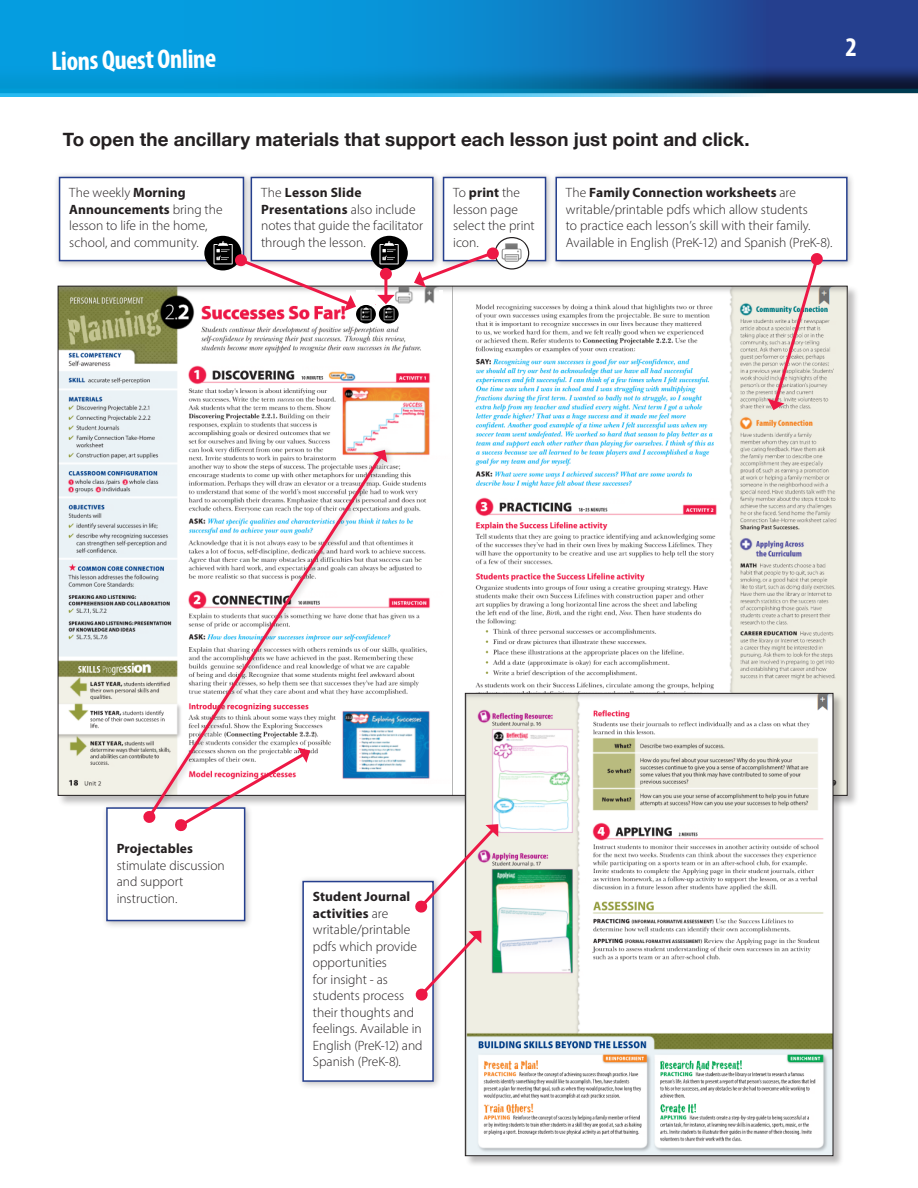
<style>
.page{position:relative;width:918px;height:1188px;background:#fff}
.page>*{position:absolute;margin:0;border:0;box-sizing:border-box;transform-origin:0 0}
.Lesson_Title{font:700 condensed 27px "Myriad Pro";color:#fff}
.Lesson_Intro_Text{font:700 18.75px "Helvetica Neue";letter-spacing:.005em;color:#231f20}
.Sidebar_Connect_text{font:300 13.5px/16.5px "Myriad Pro";color:#231f20}
.s1{font-weight:700}
</style>
<div class="page">
<img style="left:60px;top:288px;width:786px;height:506px">
<div style="left:356px;top:290px;width:87px;height:34px;background:#fff"></div>
<div style="left:0;top:0;width:918px;height:95px;background:#231f20;opacity:.75"></div>
<div style="left:54px;top:172px;width:198px;height:98px;background:#231f20;opacity:.3"></div>
<div style="left:60px;top:177px;width:183px;height:84px;background:#fff"></div>
<div style="left:59px;top:177px;width:185px;height:84px;border:2px solid #253f8e"></div>
<div style="left:438px;top:172px;width:117px;height:98px;background:#231f20;opacity:.3"></div>
<div style="left:444px;top:177px;width:102px;height:84px;background:#fff"></div>
<div style="left:443px;top:177px;width:103px;height:84px;border:2px solid #253f8e"></div>
<div style="left:246px;top:172px;width:196px;height:98px;background:#231f20;opacity:.3"></div>
<div style="left:251px;top:177px;width:182px;height:84px;background:#fff"></div>
<div style="left:251px;top:177px;width:183px;height:84px;border:2px solid #253f8e"></div>
<div style="left:551px;top:172px;width:305px;height:98px;background:#231f20;opacity:.3"></div>
<div style="left:556px;top:177px;width:291px;height:84px;background:#fff"></div>
<div style="left:555px;top:177px;width:293px;height:84px;border:2px solid #253f8e"></div>
<div style="left:101px;top:445px;width:294px;height:484px;background:#231f20;opacity:.3"></div>
<div style="left:107px;top:808px;width:138px;height:113px;background:#fff"></div>
<div style="left:106px;top:807px;width:139px;height:114px;border:2px solid #253f8e"></div>
<svg style="left:145px;top:451px;width:241px;height:370px"></svg>
<svg style="left:143px;top:810px;width:13px;height:13px"></svg>
<svg style="left:373px;top:450px;width:14px;height:12px"></svg>
<svg style="left:0;top:0;width:771px;height:97px;background:#0d87c9"></svg>
<svg style="left:174px;top:748px;width:136px;height:84px"></svg>
<svg style="left:768px;top:253px;width:56px;height:157px;background:#ded0cd"></svg>
<div style="left:465px;top:693px;width:379px;height:474px;background:#231f20;opacity:.3"></div>
<img style="left:467px;top:695px;width:364px;height:459px">
<div style="left:298px;top:876px;width:144px;height:214px;background:#231f20;opacity:.3"></div>
<div style="left:303px;top:882px;width:130px;height:199px;background:#fff"></div>
<div style="left:302px;top:881px;width:132px;height:201px;border:2px solid #253f8e"></div>
<svg style="left:414px;top:824px;width:84px;height:89px"></svg>
<svg style="left:415px;top:931px;width:66px;height:70px"></svg>
<img style="left:204px;top:236px;width:37px;height:34px">
<img style="left:371px;top:236px;width:37px;height:34px">
<img style="left:505px;top:243px;width:24px;height:26px">
<div style="left:495px;top:237px;width:34px;height:33px;border:1px solid #231f20;border-radius:50%"></div>
<svg style="left:517px;top:240px;width:10px;height:13px"></svg>
<img style="left:375px;top:287px;width:63px;height:17px">
<img style="left:356px;top:305px;width:20px;height:19px">
<img style="left:379px;top:305px;width:20px;height:19px">
<svg style="left:235px;top:254px;width:12px;height:12px"></svg>
<svg style="left:237px;top:256px;width:119px;height:55px"></svg>
<hr style="left:384px;top:274px;width:3px;height:24px;background:#ed1845">
<div style="left:380px;top:268px;width:12px;height:12px;background:#ed1845;border-radius:50%"></div>
<svg style="left:377px;top:295px;width:18px;height:9px"></svg>
<svg style="left:414px;top:241px;width:91px;height:46px"></svg>
<p class="Lesson_Title" style="left:51px;top:44px;width:166px;rotate:-1deg">Lions Quest Online</p>
<p class="Lesson_Title" style="left:845px;top:30px;width:13px">2</p>
<p class="Lesson_Intro_Text" style="left:63px;top:125px;width:688px">To open the ancillary materials that support each lesson just point and click.</p>
<p class="Sidebar_Connect_text" style="left:69px;top:184px;width:155px">The weekly <span class="s1">Morning<br>Announcements</span> bring the lesson to life in the home, school, and community.</p>
<p class="Sidebar_Connect_text" style="left:453px;top:184px;width:83px">To <span class="s1">print</span> the lesson page select the print icon.</p>
<p class="Sidebar_Connect_text" style="left:261px;top:184px;width:163px">The <span class="s1">Lesson Slide<br>Presentations</span> also include notes that guide the facilitator through the lesson.</p>
<p class="Sidebar_Connect_text" style="left:566px;top:184px;width:268px">The <span class="s1">Family Connection worksheets</span> are writable/printable pdfs which allow students<br>to practice each lesson’s skill with their family.<br>Available in English (PreK-12) and Spanish (PreK-8).</p>
<p class="Sidebar_Connect_text" style="left:117px;top:841px;width:110px"><span class="s1">Projectables </span>stimulate discussion and support instruction.</p>
<p class="Sidebar_Connect_text" style="left:313px;top:889px;width:111px"><span class="s1">Student Journal activities</span> are writable/printable pdfs which provide opportunities<br>for insight - as students process their thoughts and feelings. Available in<br>English (PreK-12) and<br>Spanish (PreK-8).</p>
</div>
